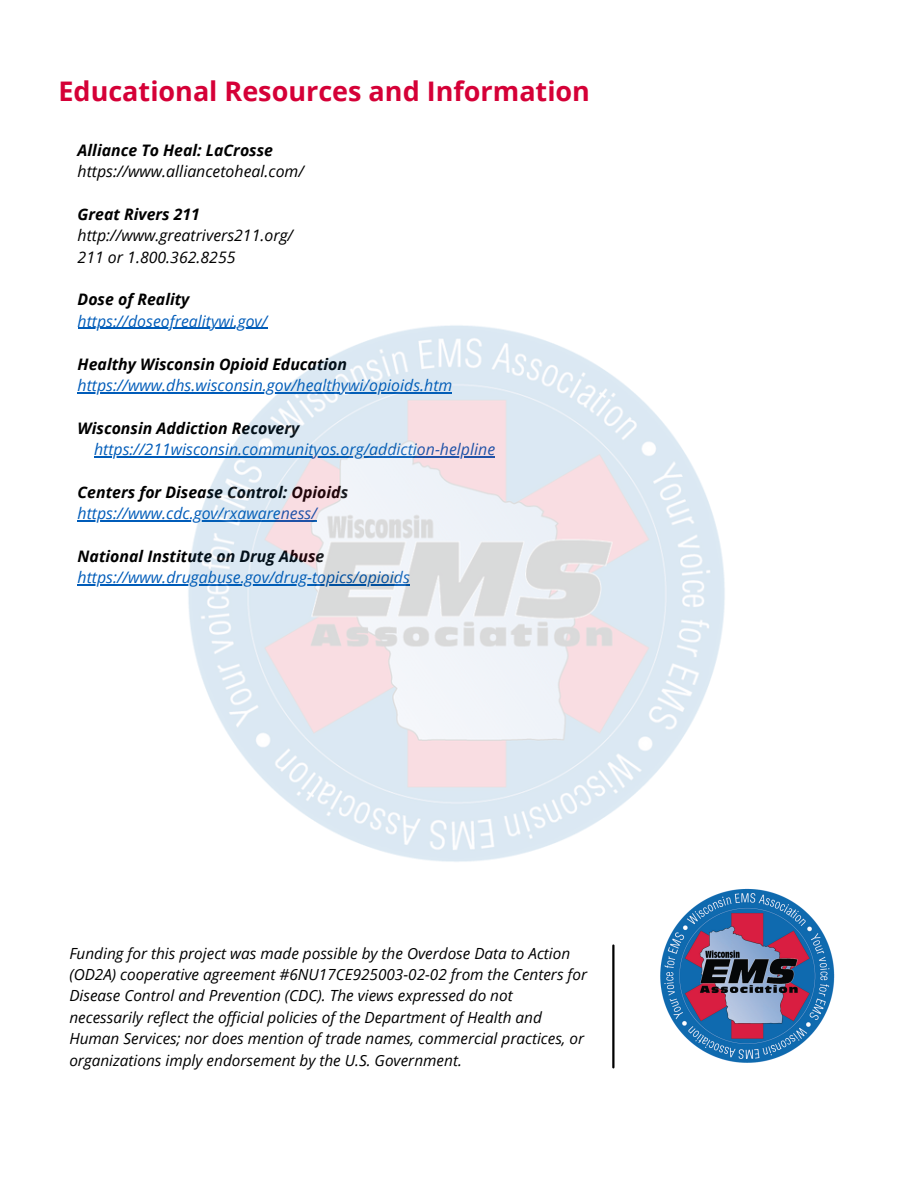
<style>
.page{position:relative;width:918px;height:1188px;background:#fff}
.page>*{position:absolute;margin:0;border:0;box-sizing:border-box;transform-origin:0 0}
.t1{font:700 27px "Open Sans";color:#d50037}
.t2{font:italic 15.9px "Open Sans";color:#005cb9}
.t3{font:italic 700 15.9px "Open Sans";color:#000}
.t4{font:italic 15.9px/21.3px "Open Sans";color:#000}
.t5{font:italic 15.3px/21.3px "Open Sans";color:#000}
</style>
<div class="page">
<img style="left:660px;top:899px;width:175px;height:164px">
<hr style="left:612px;top:946px;width:3px;height:121px;background:#000">
<hr style="left:78px;top:328px;width:190px;height:1px;background:#005cb9">
<hr style="left:78px;top:392px;width:374px;height:1px;background:#005cb9">
<hr style="left:94px;top:456px;width:393px;height:1px;background:#005cb9">
<hr style="left:78px;top:520px;width:239px;height:1px;background:#005cb9">
<hr style="left:78px;top:584px;width:84px;height:2px;background:#005cb9">
<img style="left:129px;top:325px;width:660px;height:599px">
<h1 class="t1" style="left:59px;top:72px;width:533px">Educational Resources and Information</h1>
<p class="t3" style="left:78px;top:139px;width:197px">Alliance To Heal: LaCrosse</p>
<p class="t4" style="left:78px;top:160px;width:228px">https://www.alliancetoheal.com/</p>
<p class="t3" style="left:78px;top:203px;width:124px">Great Rivers 211</p>
<p class="t4" style="left:78px;top:224px;width:217px">http://www.greatrivers211.org/<br>211 or 1.800.362.8255</p>
<p class="t3" style="left:78px;top:288px;width:113px">Dose of Reality</p>
<p class="t2" style="left:78px;top:310px;width:191px">https://doseofrealitywi.gov/</p>
<p class="t3" style="left:78px;top:353px;width:271px">Healthy Wisconsin Opioid Education</p>
<p class="t2" style="left:78px;top:374px;width:376px">https://www.dhs.wisconsin.gov/healthywi/opioids.htm</p>
<p class="t3" style="left:78px;top:417px;width:223px">Wisconsin Addiction Recovery</p>
<p class="t2" style="left:94px;top:438px;width:403px">https://211wisconsin.communityos.org/addiction-helpline</p>
<p class="t3" style="left:78px;top:481px;width:272px">Centers for Disease Control: Opioids</p>
<p class="t2" style="left:78px;top:502px;width:241px">https://www.cdc.gov/rxawareness/</p>
<p class="t3" style="left:78px;top:545px;width:248px">National Institute on Drug Abuse</p>
<p class="t2" style="left:78px;top:566px;width:334px">https://www.drugabuse.gov/drug-topics/opioids</p>
<p class="t5" style="left:69px;top:942px;width:519px">Funding for this project was made possible by the Overdose Data to Action (OD2A) cooperative agreement #6NU17CE925003-02-02 from the Centers for Disease Control and Prevention (CDC). The views expressed do not necessarily reflect the official policies of the Department of Health and Human Services; nor does mention of trade names, commercial practices, or organizations imply endorsement by the U.S. Government.</p>
</div>
